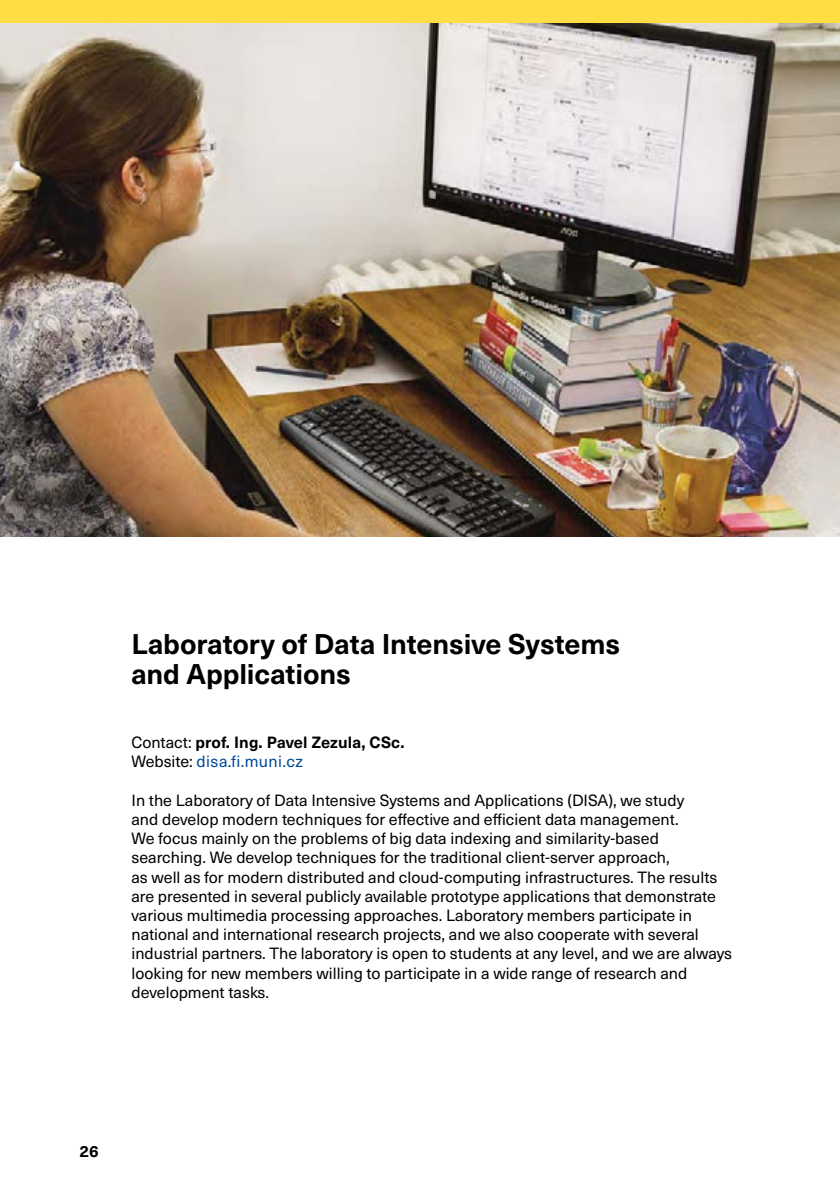
<style>
.page{position:relative;width:840px;height:1191px;background:#fff}
.page>*{position:absolute;margin:0;border:0;box-sizing:border-box;transform-origin:0 0}
.t1{font:700 28px/30px "Neue Haas Unica Pro";letter-spacing:-.005em;color:#000}
.t2{font:16px/19.2px "Neue Haas Unica Pro";color:#000}
.t3{font:700 16px/19.2px "Neue Haas Unica Pro";letter-spacing:.01em;color:#000}
.s1{font-weight:400}
.s2{font-weight:400;color:#004a99}
</style>
<div class="page">
<img style="left:0;top:23px;width:839px;height:514px">
<div style="left:0;top:0;width:839px;height:23px;background:#ffde44"></div>
<h1 class="t1" style="left:131px;top:629px;width:490px">Laboratory of Data Intensive Systems and Applications</h1>
<p class="t3" style="left:131px;top:733px;width:274px"><span class="s1">Contact:</span> prof. Ing. Pavel Zezula, CSc.<br><span class="s1">Website:</span> <span class="s2">disa.fi.muni.cz</span></p>
<p class="t2" style="left:131px;top:790px;width:601px">In the Laboratory of Data Intensive Systems and Applications (DISA), we study<br>and develop modern techniques for effective and efficient data management.<br>We focus mainly on the problems of big data indexing and similarity‑based searching. We develop techniques for the traditional client‑server approach,<br>as well as for modern distributed and cloud‑computing infrastructures. The results are presented in several publicly available prototype applications that demonstrate various multimedia processing approaches. Laboratory members participate in national and international research projects, and we also cooperate with several industrial partners. The laboratory is open to students at any level, and we are always looking for new members willing to participate in a wide range of research and development tasks.</p>
<p class="t3" style="left:79px;top:1142px;width:21px">26</p>
</div>
